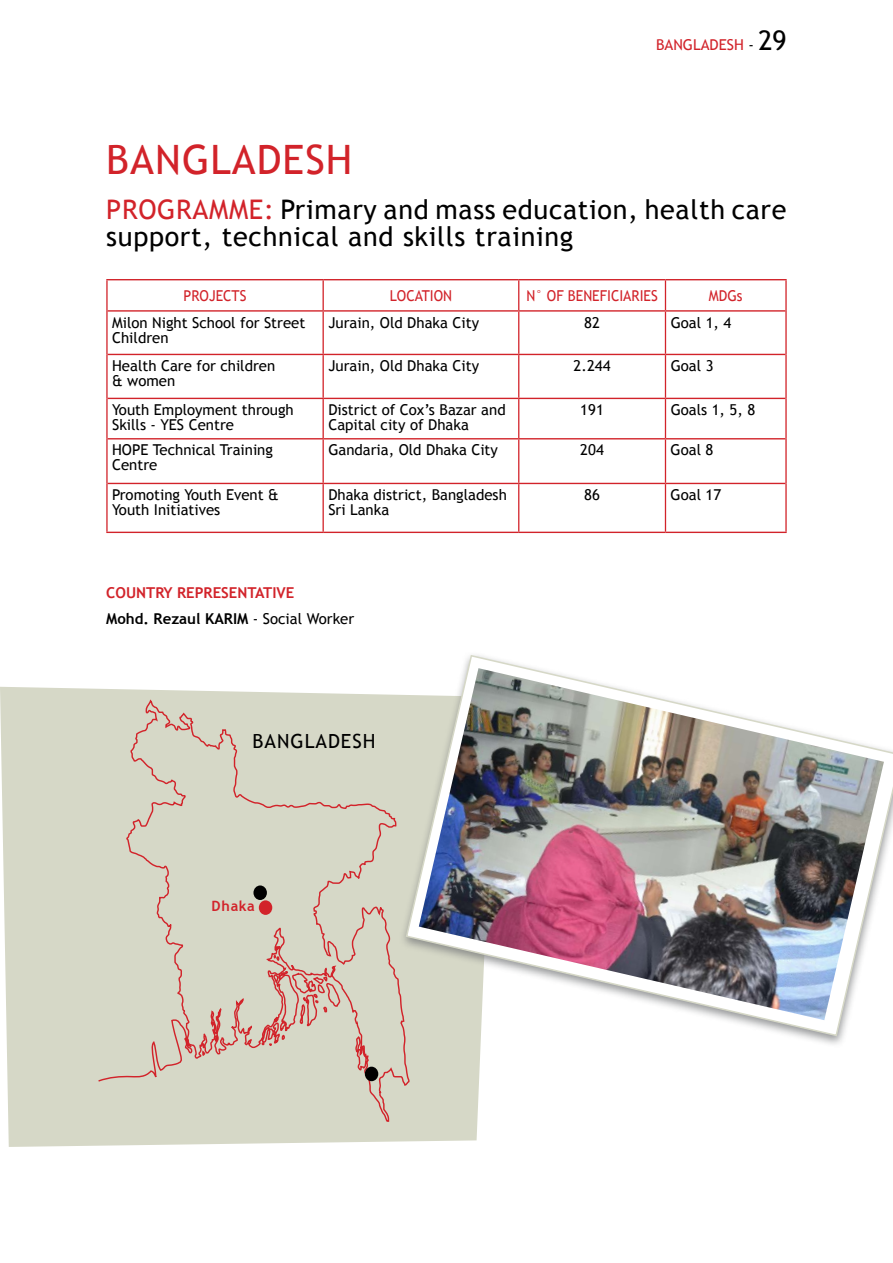
<style>
.page{position:relative;width:893px;height:1263px;background:#fff}
.page>*{position:absolute;margin:0;border:0;box-sizing:border-box;transform-origin:0 0}
.t1{font:40.5px "Trebuchet MS";letter-spacing:.025em;color:#d2232a}
.t2{font:27px/27px "Trebuchet MS";letter-spacing:.025em;color:#000}
.t3{font:19.5px "Trebuchet MS";color:#000}
.t4{font:15px/15px "Trebuchet MS";color:#000}
.t5{font:700 15px/26.5px "Trebuchet MS";color:#d2232a}
.t6{font:15px "Trebuchet MS";color:#d2232a;scale:.93 1}
.t7{font:15px "Trebuchet MS";color:#d2232a}
.t8{font:700 14.25px "Trebuchet MS";letter-spacing:.05em;color:#d2232a}
.s1{color:#000}
.s2{font-size:27px;color:#000}
.s3{color:#d2232a}
.s4{font-weight:400;color:#000}
</style>
<div class="page">
<svg style="left:0;top:687px;width:481px;height:460px;background:#d9dbcb"></svg>
<hr style="left:106px;top:279px;width:217px;height:1px;background:#d2232a">
<hr style="left:323px;top:279px;width:196px;height:1px;background:#d2232a">
<hr style="left:519px;top:279px;width:146px;height:1px;background:#d2232a">
<hr style="left:665px;top:279px;width:122px;height:1px;background:#d2232a">
<hr style="left:108px;top:310px;width:215px;height:2px;background:#d2232a">
<hr style="left:323px;top:310px;width:196px;height:2px;background:#d2232a">
<hr style="left:519px;top:310px;width:146px;height:2px;background:#d2232a">
<hr style="left:665px;top:310px;width:120px;height:2px;background:#d2232a">
<hr style="left:108px;top:354px;width:215px;height:1px;background:#d2232a">
<hr style="left:323px;top:354px;width:196px;height:1px;background:#d2232a">
<hr style="left:519px;top:354px;width:146px;height:1px;background:#d2232a">
<hr style="left:665px;top:354px;width:120px;height:1px;background:#d2232a">
<hr style="left:108px;top:398px;width:215px;height:1px;background:#d2232a">
<hr style="left:323px;top:398px;width:196px;height:1px;background:#d2232a">
<hr style="left:519px;top:398px;width:146px;height:1px;background:#d2232a">
<hr style="left:665px;top:398px;width:120px;height:1px;background:#d2232a">
<hr style="left:108px;top:438px;width:215px;height:1px;background:#d2232a">
<hr style="left:323px;top:438px;width:196px;height:1px;background:#d2232a">
<hr style="left:519px;top:438px;width:146px;height:1px;background:#d2232a">
<hr style="left:665px;top:438px;width:120px;height:1px;background:#d2232a">
<hr style="left:108px;top:483px;width:215px;height:1px;background:#d2232a">
<hr style="left:323px;top:483px;width:196px;height:1px;background:#d2232a">
<hr style="left:519px;top:483px;width:146px;height:1px;background:#d2232a">
<hr style="left:665px;top:483px;width:120px;height:1px;background:#d2232a">
<hr style="left:106px;top:532px;width:217px;height:1px;background:#d2232a">
<hr style="left:323px;top:532px;width:196px;height:1px;background:#d2232a">
<hr style="left:519px;top:532px;width:146px;height:1px;background:#d2232a">
<hr style="left:665px;top:532px;width:122px;height:1px;background:#d2232a">
<hr style="left:106px;top:280px;width:2px;height:31px;background:#d2232a">
<hr style="left:323px;top:280px;width:1px;height:30px;background:#d2232a">
<hr style="left:518px;top:280px;width:1px;height:30px;background:#d2232a">
<hr style="left:665px;top:280px;width:1px;height:30px;background:#d2232a">
<hr style="left:785px;top:280px;width:2px;height:31px;background:#d2232a">
<hr style="left:106px;top:311px;width:2px;height:43px;background:#d2232a">
<hr style="left:323px;top:312px;width:1px;height:42px;background:#d2232a">
<hr style="left:518px;top:312px;width:1px;height:42px;background:#d2232a">
<hr style="left:665px;top:312px;width:1px;height:42px;background:#d2232a">
<hr style="left:785px;top:311px;width:2px;height:43px;background:#d2232a">
<hr style="left:106px;top:354px;width:2px;height:44px;background:#d2232a">
<hr style="left:323px;top:355px;width:1px;height:43px;background:#d2232a">
<hr style="left:518px;top:355px;width:1px;height:43px;background:#d2232a">
<hr style="left:665px;top:355px;width:1px;height:43px;background:#d2232a">
<hr style="left:785px;top:354px;width:2px;height:44px;background:#d2232a">
<hr style="left:106px;top:398px;width:2px;height:41px;background:#d2232a">
<hr style="left:323px;top:399px;width:1px;height:39px;background:#d2232a">
<hr style="left:518px;top:399px;width:1px;height:39px;background:#d2232a">
<hr style="left:665px;top:399px;width:1px;height:39px;background:#d2232a">
<hr style="left:785px;top:398px;width:2px;height:41px;background:#d2232a">
<hr style="left:106px;top:439px;width:2px;height:44px;background:#d2232a">
<hr style="left:323px;top:439px;width:1px;height:44px;background:#d2232a">
<hr style="left:518px;top:439px;width:1px;height:44px;background:#d2232a">
<hr style="left:665px;top:439px;width:1px;height:44px;background:#d2232a">
<hr style="left:785px;top:439px;width:2px;height:44px;background:#d2232a">
<hr style="left:106px;top:483px;width:2px;height:49px;background:#d2232a">
<hr style="left:323px;top:484px;width:1px;height:48px;background:#d2232a">
<hr style="left:518px;top:484px;width:1px;height:48px;background:#d2232a">
<hr style="left:665px;top:484px;width:1px;height:48px;background:#d2232a">
<hr style="left:785px;top:483px;width:2px;height:49px;background:#d2232a">
<div style="left:97px;top:698px;width:313px;height:424px;background:#d6d8c7"></div>
<div style="left:259px;top:900px;width:13px;height:15px;background:#d2232a;border-radius:50%"></div>
<div style="left:365px;top:1067px;width:13px;height:14px;background:#000;border-radius:50%"></div>
<div style="left:253px;top:885px;width:14px;height:15px;background:#000;border-radius:50%"></div>
<div style="left:398px;top:651px;width:495px;height:397px;background:#757779;opacity:.75"></div>
<svg style="left:405px;top:654px;width:488px;height:383px"></svg>
<img style="left:419px;top:668px;width:465px;height:352px">
<p class="t7" style="left:656px;top:35px;width:132px">BANGLADESH <span class="s1">-</span> <span class="s2">29</span></p>
<h1 class="t1" style="left:106px;top:135px;width:248px">BANGLADESH</h1>
<h2 class="t2" style="left:106px;top:196px;width:682px"><span class="s3">PROGRAMME:</span> Primary and mass education, health care support, technical and skills training</h2>
<p class="t6" style="left:184px;top:286px;width:69px">PROJECTS</p>
<p class="t6" style="left:390px;top:286px;width:68px">LOCATION</p>
<p class="t6" style="left:526px;top:286px;width:143px">N° OF BENEFICIARIES</p>
<p class="t6" style="left:709px;top:286px;width:38px">MDGs</p>
<p class="t4" style="left:112px;top:315px;width:195px">Milon Night School for Street<br>Children</p>
<p class="t4" style="left:328px;top:315px;width:152px">Jurain, Old Dhaka City</p>
<p class="t4" style="left:584px;top:315px;width:17px">82</p>
<p class="t4" style="left:671px;top:315px;width:62px">Goal 1, 4</p>
<p class="t4" style="left:112px;top:358px;width:165px">Health Care for children &amp; women</p>
<p class="t4" style="left:328px;top:358px;width:152px">Jurain, Old Dhaka City</p>
<p class="t4" style="left:574px;top:358px;width:38px">2.244</p>
<p class="t4" style="left:671px;top:358px;width:44px">Goal 3</p>
<p class="t4" style="left:112px;top:402px;width:183px">Youth Employment through<br>Skills - YES Centre</p>
<p class="t4" style="left:328px;top:402px;width:179px">District of Cox’s Bazar and<br>Capital city of Dhaka</p>
<p class="t4" style="left:580px;top:402px;width:25px">191</p>
<p class="t4" style="left:671px;top:402px;width:86px">Goals 1, 5, 8</p>
<p class="t4" style="left:112px;top:442px;width:162px">HOPE Technical Training<br>Centre</p>
<p class="t4" style="left:328px;top:442px;width:171px">Gandaria, Old Dhaka City</p>
<p class="t4" style="left:580px;top:442px;width:25px">204</p>
<p class="t4" style="left:671px;top:442px;width:44px">Goal 8</p>
<p class="t4" style="left:112px;top:487px;width:168px">Promoting Youth Event &amp;<br>Youth Initiatives</p>
<p class="t4" style="left:328px;top:487px;width:180px">Dhaka district, Bangladesh<br>Sri Lanka</p>
<p class="t4" style="left:584px;top:487px;width:17px">86</p>
<p class="t4" style="left:671px;top:487px;width:52px">Goal 17</p>
<p class="t5" style="left:106px;top:579px;width:249px">COUNTRY REPRESENTATIVE<br><span class="s1">Mohd. Rezaul KARIM</span> <span class="s4">- Social Worker</span></p>
<h3 class="t3" style="left:253px;top:729px;width:26px">Bangladesh</h3>
<p class="t8" style="left:212px;top:896px;width:45px">Dhaka</p>
</div>
